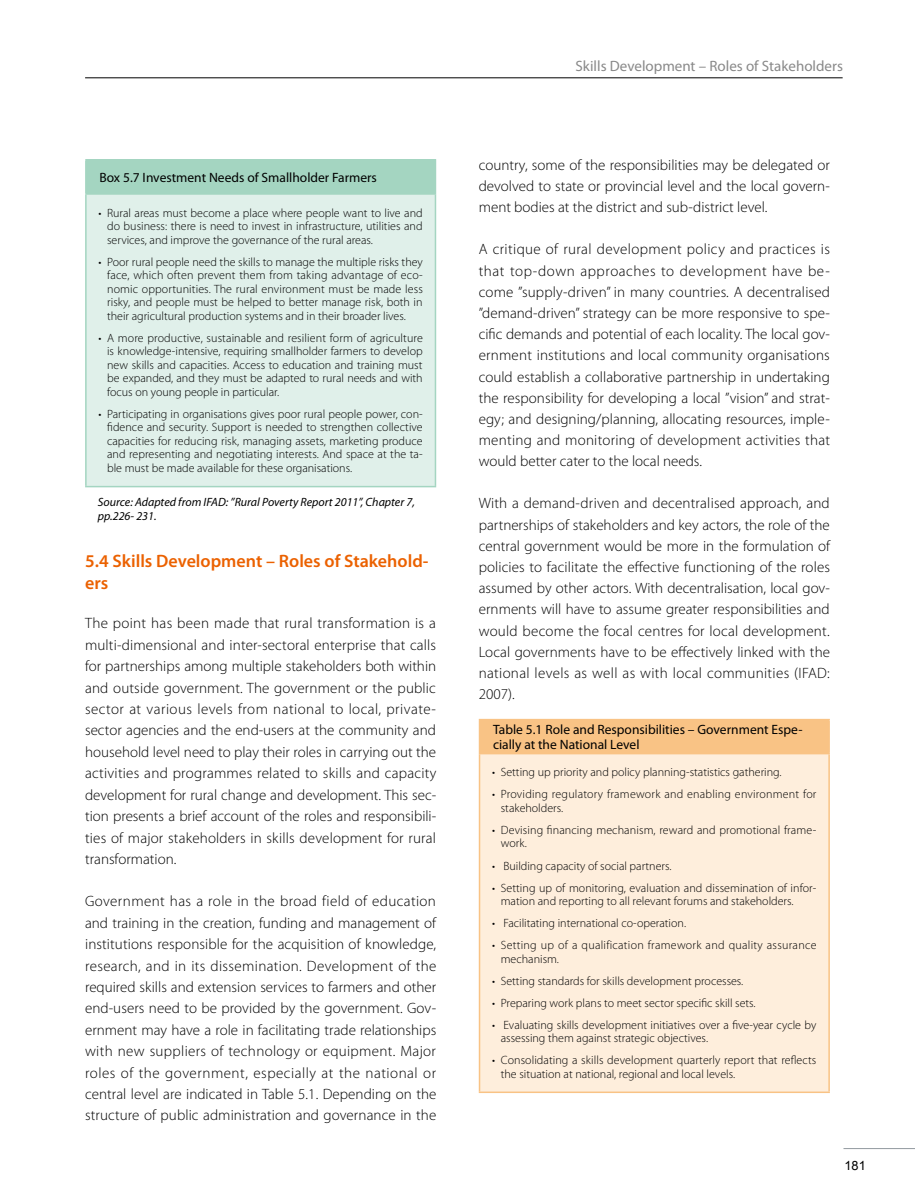
<style>
.page{position:relative;width:915px;height:1191px;background:#fff}
.page>*{position:absolute;margin:0;border:0;box-sizing:border-box;transform-origin:0 0}
.t1{font:600 18px/21.5px "Myriad Pro";color:#eb6100}
.t2{font:300 15px/21.5px "Myriad Pro";letter-spacing:.005em;color:#000;text-align:justify}
.t3{font:15px "Myriad Pro";color:#898989}
.t4{font:13.5px/15px "Myriad Pro";color:#000}
.t5{font:12.75px "Arial";color:#000}
.t6{font:300 12px/13.5px "Myriad Pro";color:#000;text-align:justify}
.t7{font:italic 12px/14.4px "Myriad Pro";color:#000}
.t8{font:300 12px/13.5px "Myriad Pro";letter-spacing:.02em;color:#000}
.t9{font:300 12px/13.5px "Myriad Pro";letter-spacing:.025em;color:#000}
</style>
<div class="page">
<hr style="left:85px;top:78px;width:757px;height:1px;background:#000">
<hr style="left:843px;top:1148px;width:71px;height:1px;background:#929a9f">
<div style="left:86px;top:160px;width:349px;height:34px;background:#a4d5c1"></div>
<div style="left:86px;top:194px;width:349px;height:292px;background:#e0f0ea"></div>
<hr style="left:85px;top:159px;width:351px;height:2px;background:#a4d5c1">
<hr style="left:85px;top:161px;width:2px;height:32px;background:#a4d5c1">
<hr style="left:434px;top:161px;width:2px;height:32px;background:#a4d5c1">
<hr style="left:85px;top:193px;width:351px;height:2px;background:#a4d5c1">
<hr style="left:85px;top:195px;width:2px;height:291px;background:#a4d5c1">
<hr style="left:434px;top:195px;width:2px;height:291px;background:#a4d5c1">
<hr style="left:85px;top:486px;width:351px;height:1px;background:#a4d5c1">
<div style="left:479px;top:719px;width:349px;height:34px;background:#f9c385"></div>
<div style="left:479px;top:753px;width:349px;height:339px;background:#feeedc"></div>
<hr style="left:478px;top:719px;width:351px;height:1px;background:#f9c385">
<hr style="left:478px;top:720px;width:2px;height:33px;background:#f9c385">
<hr style="left:828px;top:720px;width:1px;height:33px;background:#f9c385">
<hr style="left:478px;top:753px;width:351px;height:1px;background:#f9c385">
<hr style="left:478px;top:754px;width:2px;height:337px;background:#f9c385">
<hr style="left:828px;top:754px;width:1px;height:337px;background:#f9c385">
<hr style="left:478px;top:1091px;width:351px;height:2px;background:#f9c385">
<p class="t4" style="left:99px;top:169px;width:279px">Box 5.7 Investment Needs of Smallholder Farmers</p>
<p class="t6" style="left:107px;top:206px;width:317px;text-indent:-9px">• Rural areas must become a place where people want to live and do business: there is need to invest in infrastructure, utilities and services, and improve the governance of the rural areas.</p>
<p class="t6" style="left:107px;top:255px;width:317px;text-indent:-9px">• Poor rural people need the skills to manage the multiple risks they face, which often prevent them from taking advantage of eco&shy;nomic opportunities. The rural environment must be made less risky, and people must be helped to better manage risk, both in their agricultural production systems and in their broader lives.</p>
<p class="t6" style="left:107px;top:331px;width:317px;text-indent:-9px">• A more productive, sustainable and resilient form of agriculture is knowledge-intensive, requiring smallholder farmers to develop new skills and capacities. Access to education and training must be expanded, and they must be adapted to rural needs and with focus on young people in particular.</p>
<p class="t6" style="left:107px;top:407px;width:317px;text-indent:-9px">• Participating in organisations gives poor rural people power, con&shy;fidence and security. Support is needed to strengthen collective capacities for reducing risk, managing assets, marketing produce and representing and negotiating interests. And space at the ta&shy;ble must be made available for these organisations.</p>
<p class="t7" style="left:98px;top:494px;width:318px">Source: Adapted from IFAD: ”Rural Poverty Report 2011”, Chapter 7, pp.226- 231.</p>
<p class="t1" style="left:85px;top:550px;width:345px">5.4 Skills Development – Roles of Stakehold&shy;ers</p>
<p class="t2" style="left:85px;top:613px;width:353px">The point has been made that rural transformation is a multi-dimensional and inter-sectoral enterprise that calls for partnerships among multiple stakeholders both within and outside government. The government or the public sector at various levels from national to local, private&shy;sector agencies and the end-users at the community and household level need to play their roles in carrying out the activities and programmes related to skills and capacity development for rural change and development. This sec&shy;tion presents a brief account of the roles and responsibili&shy;ties of major stakeholders in skills development for rural transformation.</p>
<p class="t2" style="left:85px;top:891px;width:353px">Government has a role in the broad field of education and training in the creation, funding and management of institutions responsible for the acquisition of knowledge, research, and in its dissemination. Development of the required skills and extension services to farmers and other end-users need to be provided by the government. Gov&shy;ernment may have a role in facilitating trade relationships with new suppliers of technology or equipment. Major roles of the government, especially at the national or central level are indicated in Table 5.1. Depending on the structure of public administration and governance in the</p>
<p class="t3" style="left:575px;top:57px;width:269px">Skills Development – Roles of Stakeholders</p>
<p class="t2" style="left:478px;top:155px;width:352px">country, some of the responsibilities may be delegated or devolved to state or provincial level and the local govern&shy;ment bodies at the district and sub-district level.</p>
<p class="t2" style="left:478px;top:239px;width:353px">A critique of rural development policy and practices is that top-down approaches to development have be&shy;come ”supply-driven” in many countries. A decentralised ”demand-driven” strategy can be more responsive to spe&shy;cific demands and potential of each locality. The local gov&shy;ernment institutions and local community organisations could establish a collaborative partnership in undertaking the responsibility for developing a local ”vision” and strat&shy;egy; and designing/planning, allocating resources, imple&shy;menting and monitoring of development activities that would better cater to the local needs.</p>
<p class="t2" style="left:478px;top:493px;width:353px">With a demand-driven and decentralised approach, and partnerships of stakeholders and key actors, the role of the central government would be more in the formulation of policies to facilitate the effective functioning of the roles assumed by other actors. With decentralisation, local gov&shy;ernments will have to assume greater responsibilities and would become the focal centres for local development.<br>Local governments have to be effectively linked with the national levels as well as with local communities (IFAD:<br>2007).</p>
<p class="t4" style="left:493px;top:721px;width:311px">Table 5.1 Role and Responsibilities – Government Espe&shy;cially at the National Level</p>
<p class="t6" style="left:492px;top:766px;width:291px">• Setting up priority and policy planning-statistics gathering.</p>
<p class="t8" style="left:500px;top:788px;width:317px;text-indent:-9px">• Providing regulatory framework and enabling environment for stakeholders.</p>
<p class="t6" style="left:500px;top:823px;width:317px;text-indent:-9px">• Devising financing mechanism, reward and promotional frame&shy;work.</p>
<p class="t6" style="left:492px;top:859px;width:181px">• Building capacity of social partners.</p>
<p class="t6" style="left:500px;top:881px;width:317px;text-indent:-9px">• Setting up of monitoring, evaluation and dissemination of infor&shy;mation and reporting to all relevant forums and stakeholders.</p>
<p class="t6" style="left:492px;top:916px;width:195px">• Facilitating international co-operation.</p>
<p class="t9" style="left:500px;top:938px;width:317px;text-indent:-9px">• Setting up of a qualification framework and quality assurance mechanism.</p>
<p class="t6" style="left:492px;top:974px;width:252px">• Setting standards for skills development processes.</p>
<p class="t6" style="left:492px;top:996px;width:265px">• Preparing work plans to meet sector specific skill sets.</p>
<p class="t6" style="left:500px;top:1018px;width:317px;text-indent:-9px">• Evaluating skills development initiatives over a five-year cycle by assessing them against strategic objectives.</p>
<p class="t6" style="left:500px;top:1053px;width:317px;text-indent:-9px">• Consolidating a skills development quarterly report that reflects the situation at national, regional and local levels.</p>
<p class="t5" style="left:844px;top:1157px;width:23px">181</p>
</div>
